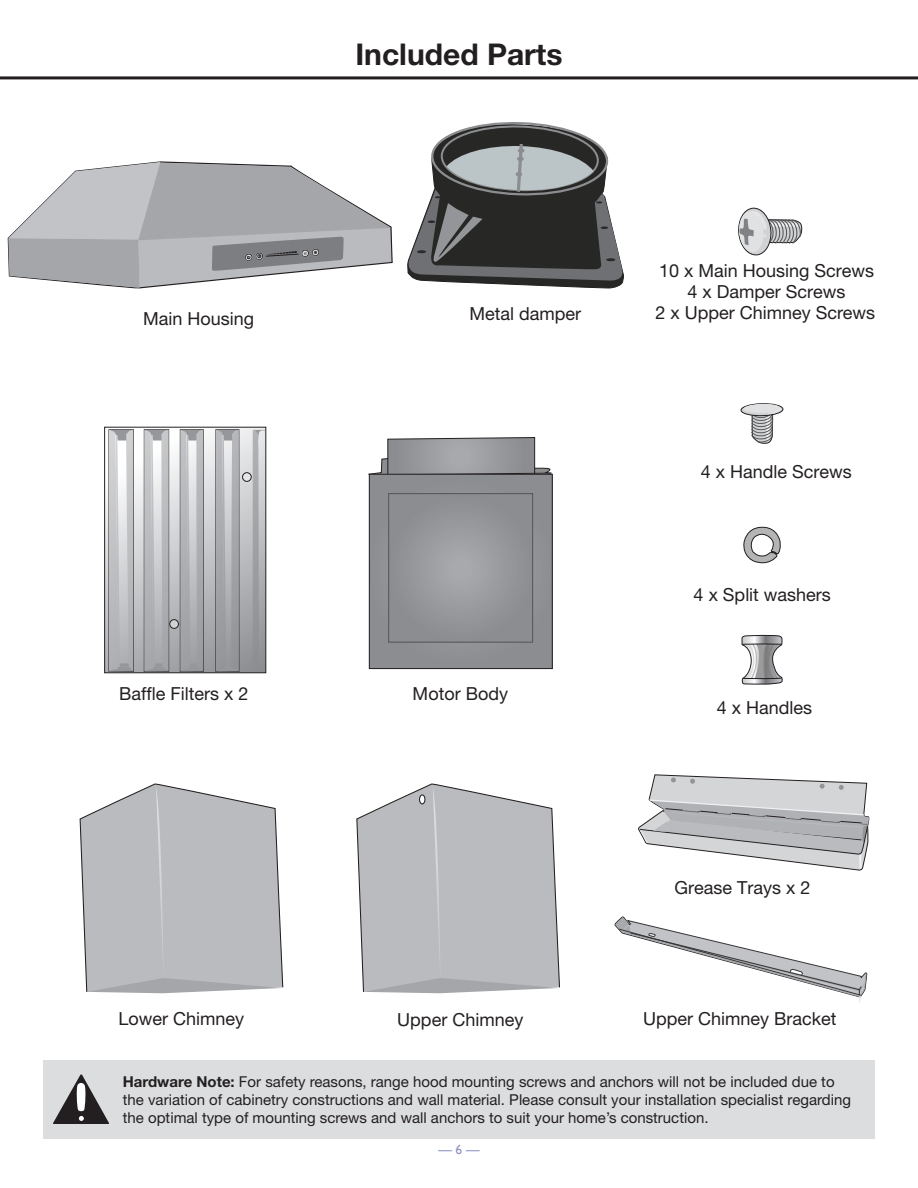
<style>
.page{position:relative;width:918px;height:1188px;background:#fff}
.page>*{position:absolute;margin:0;border:0;box-sizing:border-box;transform-origin:0 0}
.t1{font:700 30px "Helvetica Neue LT Std";color:#231f20}
.t2{font:18px/21px "Helvetica Neue LT Std";color:#231f20;text-align:center}
.B__body_copy{font:15px/18px "Helvetica Neue LT Std";color:#231f20}
.t3{font:13.5px "Gill Sans";color:#8e95c3}
.s1{font-weight:700}
</style>
<div class="page">
<hr style="left:0;top:76px;width:918px;height:3px;background:#231f20">
<svg style="left:8px;top:162px;width:384px;height:126px"></svg>
<svg style="left:79px;top:784px;width:205px;height:209px"></svg>
<svg style="left:356px;top:784px;width:204px;height:209px"></svg>
<div style="left:420px;top:795px;width:5px;height:9px;background:#fff;border-radius:50%"></div>
<div style="left:419px;top:794px;width:6px;height:10px;border:1px solid #231f20;border-radius:50%"></div>
<svg style="left:407px;top:122px;width:217px;height:167px"></svg>
<svg style="left:105px;top:427px;width:161px;height:246px"></svg>
<svg style="left:368px;top:437px;width:184px;height:38px"></svg>
<div style="left:369px;top:474px;width:183px;height:195px;background:#8b8d90"></div>
<div style="left:369px;top:474px;width:184px;height:195px;border:1px solid #231f20"></div>
<svg style="left:413px;top:521px;width:96px;height:95px"></svg>
<div style="left:388px;top:493px;width:145px;height:150px;border:1px solid #57585a"></div>
<svg style="left:614px;top:916px;width:253px;height:87px"></svg>
<div style="left:43px;top:1060px;width:832px;height:79px;background:#dcdddf"></div>
<svg style="left:53px;top:1074px;width:56px;height:50px"></svg>
<svg style="left:738px;top:207px;width:65px;height:49px"></svg>
<svg style="left:740px;top:403px;width:44px;height:41px"></svg>
<svg style="left:743px;top:526px;width:38px;height:38px"></svg>
<svg style="left:742px;top:635px;width:41px;height:50px"></svg>
<svg style="left:638px;top:775px;width:232px;height:95px"></svg>
<p class="t1" style="left:355px;top:35px;width:209px">Included Parts</p>
<p class="t2" style="left:143px;top:308px;width:113px">Main Housing</p>
<p class="t2" style="left:470px;top:303px;width:113px">Metal damper</p>
<p class="t2" style="left:119px;top:683px;width:131px">Baffle Filters x 2</p>
<p class="t2" style="left:413px;top:683px;width:97px">Motor Body</p>
<p class="t2" style="left:656px;top:260px;width:221px">10 x Main Housing Screws<br>4 x Damper Screws<br>2 x Upper Chimney Screws</p>
<p class="t2" style="left:701px;top:460px;width:152px">4 x Handle Screws</p>
<p class="t2" style="left:694px;top:584px;width:139px">4 x Split washers</p>
<p class="t2" style="left:717px;top:697px;width:97px">4 x Handles</p>
<p class="t2" style="left:119px;top:1007px;width:127px">Lower Chimney</p>
<p class="t2" style="left:397px;top:1009px;width:128px">Upper Chimney</p>
<p class="t2" style="left:674px;top:877px;width:137px">Grease Trays x 2</p>
<p class="t2" style="left:643px;top:1007px;width:195px">Upper Chimney Bracket</p>
<p class="B__body_copy" style="left:123px;top:1072px;width:730px"><span class="s1">Hardware Note:</span> For safety reasons, range hood mounting screws and anchors will not be included due to the variation of cabinetry constructions and wall material. Please consult your installation specialist regarding the optimal type of mounting screws and wall anchors to suit your home’s construction.</p>
<p class="t3" style="left:438px;top:1142px;width:43px">— 6 —</p>
</div>
